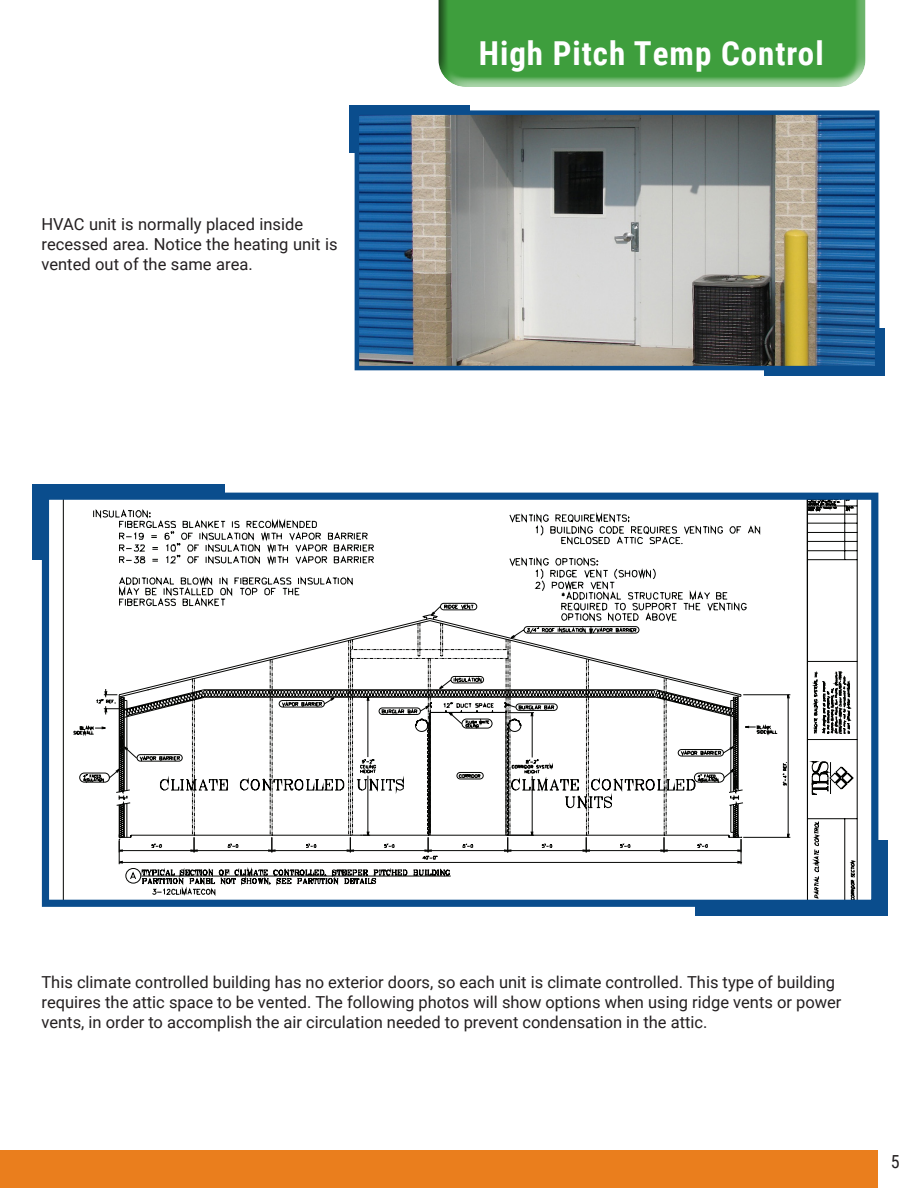
<style>
.page{position:relative;width:918px;height:1188px;background:#fff}
.page>*{position:absolute;margin:0;border:0;box-sizing:border-box;transform-origin:0 0}
.t1{font:700 33px "Roboto Condensed";letter-spacing:.03em;color:#fff}
.t2{font:18px "Roboto Condensed";color:#231f20}
.t3{font:16.5px/19.8px "Roboto";color:#231f20}
</style>
<div class="page">
<div style="left:436px;top:0;width:430px;height:90px;background:#fff;opacity:.75"></div>
<div style="left:436px;top:0;width:430px;height:79px;background:#231f20;opacity:.75"></div>
<div style="left:0;top:1151px;width:878px;height:37px;background:#ea7e1d"></div>
<div style="left:32px;top:484px;width:193px;height:76px;background:#0a4d8d"></div>
<div style="left:695px;top:840px;width:193px;height:75px;background:#0a4d8d"></div>
<svg style="left:51px;top:501px;width:818px;height:398px"></svg>
<svg style="left:73px;top:726px;width:669px;height:169px"></svg>
<svg style="left:786px;top:687px;width:5px;height:12px"></svg>
<svg style="left:786px;top:833px;width:5px;height:12px"></svg>
<svg style="left:760px;top:690px;width:27px;height:146px"></svg>
<svg style="left:79px;top:694px;width:17px;height:159px"></svg>
<svg style="left:374px;top:514px;width:386px;height:337px"></svg>
<svg style="left:806px;top:506px;width:52px;height:9px"></svg>
<svg style="left:96px;top:606px;width:653px;height:258px"></svg>
<svg style="left:93px;top:510px;width:281px;height:249px"></svg>
<div style="left:42px;top:493px;width:836px;height:414px;border:7px solid #0a4d8d"></div>
<div style="left:349px;top:105px;width:121px;height:48px;background:#0a4d8d"></div>
<div style="left:764px;top:328px;width:121px;height:48px;background:#0a4d8d"></div>
<img style="left:360px;top:115px;width:514px;height:250px">
<div style="left:355px;top:110px;width:524px;height:260px;border:4px solid #0a4d8d"></div>
<p class="t3" style="left:41px;top:214px;width:298px">HVAC unit is normally placed inside recessed area. Notice the heating unit is vented out of the same area.</p>
<p class="t1" style="left:479px;top:31px;width:346px">High Pitch Temp Control</p>
<p class="t3" style="left:41px;top:972px;width:802px">This climate controlled building has no exterior doors, so each unit is climate controlled. This type of building requires the attic space to be vented. The following photos will show options when using ridge vents or power vents, in order to accomplish the air circulation needed to prevent condensation in the attic.</p>
<p class="t2" style="left:891px;top:1149px;width:10px">5</p>
</div>
